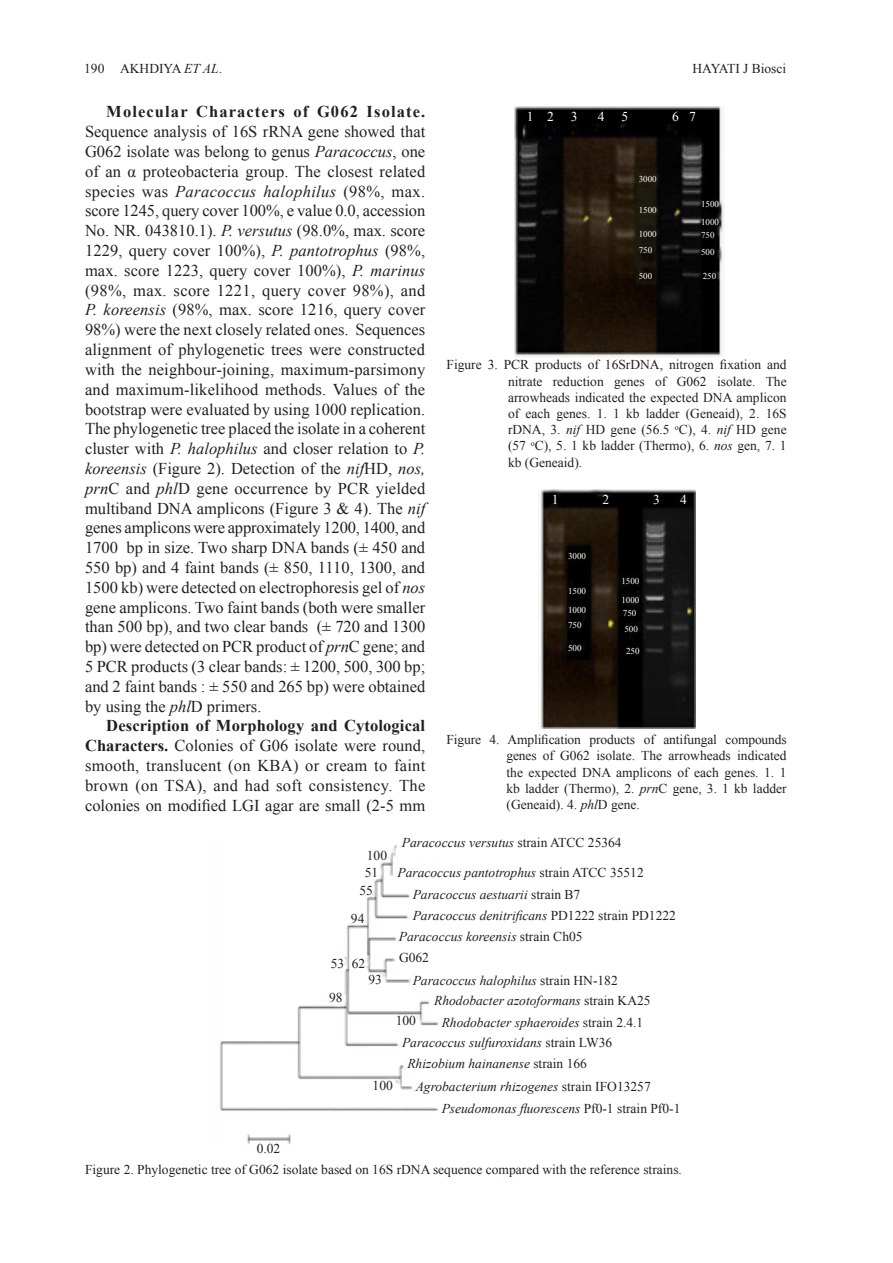
<style>
.page{position:relative;width:893px;height:1263px;background:#fff}
.page>*{position:absolute;margin:0;border:0;box-sizing:border-box;transform-origin:0 0}
.t1{font:16.5px/19.8px "Times New Roman";color:#231f20;text-align:justify}
.t2{font:13.5px/16.2px "Times New Roman";color:#231f20;text-align:justify}
.t3{font:italic 13.5px "Times New Roman";color:#231f20}
.t4{font:13.5px "Times New Roman";color:#fff}
.t5{font:9px "Times New Roman";color:#fff}
.s1{font-style:italic}
.s2{font-weight:700}
.s3{font-style:normal}
</style>
<div class="page">
<img style="left:515px;top:106px;width:209px;height:251px">
<img style="left:539px;top:490px;width:156px;height:239px">
<img style="left:219px;top:844px;width:220px;height:301px">
<p class="t2" style="left:84px;top:60px;width:139px">190 AKHDIYA <span class="s1">ET AL</span>.</p>
<p class="t2" style="left:692px;top:60px;width:95px">HAYATI J Biosci</p>
<p class="t1" style="left:85px;top:102px;width:342px;text-indent:21px"><span class="s2">Molecular Characters of G062 Isolate.<br></span>Sequence analysis of 16S rRNA gene showed that G062 isolate was belong to genus <span class="s1">Paracoccus</span>, one of an α proteobacteria group. The closest related species was <span class="s1">Paracoccus halophilus</span> (98%, max. score 1245, query cover 100%, e value 0.0, accession No. NR. 043810.1). <span class="s1">P. versutus</span> (98.0%, max. score 1229, query cover 100%), <span class="s1">P. pantotrophus</span> (98%, max. score 1223, query cover 100%), <span class="s1">P. marinus </span>(98%, max. score 1221, query cover 98%), and <span class="s1">P. koreensis</span> (98%, max. score 1216, query cover 98%) were the next closely related ones. Sequences alignment of phylogenetic trees were constructed with the neighbour-joining, maximum-parsimony and maximum-likelihood methods. Values of the bootstrap were evaluated by using 1000 replication.<br>The phylogenetic tree placed the isolate in a coherent cluster with <span class="s1">P. halophilus</span> and closer relation to <span class="s1">P. koreensis</span> (Figure 2). Detection of the <span class="s1">nif</span>HD, <span class="s1">nos, prn</span>C and <span class="s1">phl</span>D gene occurrence by PCR yielded multiband DNA amplicons (Figure 3 &amp; 4). The <span class="s1">nif </span>genes amplicons were approximately 1200, 1400, and 1700 bp in size. Two sharp DNA bands (± 450 and 550 bp) and 4 faint bands (± 850, 1110, 1300, and 1500 kb) were detected on electrophoresis gel of <span class="s1">nos </span>gene amplicons. Two faint bands (both were smaller than 500 bp), and two clear bands (± 720 and 1300 bp) were detected on PCR product of <span class="s1">prn</span>C gene; and 5 PCR products (3 clear bands: ± 1200, 500, 300 bp; and 2 faint bands : ± 550 and 265 bp) were obtained by using the <span class="s1">phl</span>D primers.</p>
<p class="t1" style="left:85px;top:716px;width:342px;text-indent:21px"><span class="s2">Description of Morphology and Cytological Characters.</span> Colonies of G06 isolate were round, smooth, translucent (on KBA) or cream to faint brown (on TSA), and had soft consistency. The colonies on modified LGI agar are small (2-5 mm</p>
<p class="t4" style="left:527px;top:108px;width:28px">1 2</p>
<p class="t4" style="left:571px;top:108px;width:8px">3</p>
<p class="t4" style="left:598px;top:108px;width:8px">4</p>
<p class="t4" style="left:621px;top:108px;width:8px">5</p>
<p class="t4" style="left:672px;top:108px;width:25px">6 7</p>
<p class="t5" style="left:639px;top:172px;width:19px">3000</p>
<p class="t5" style="left:639px;top:204px;width:19px">1500</p>
<p class="t5" style="left:639px;top:228px;width:19px">1000</p>
<p class="t5" style="left:639px;top:244px;width:15px">750</p>
<p class="t5" style="left:639px;top:270px;width:15px">500</p>
<p class="t5" style="left:701px;top:198px;width:19px">1500</p>
<p class="t5" style="left:701px;top:216px;width:19px">1000</p>
<p class="t5" style="left:701px;top:229px;width:15px">750</p>
<p class="t5" style="left:701px;top:246px;width:15px">500</p>
<p class="t5" style="left:703px;top:270px;width:15px">250</p>
<p class="t2" style="left:508px;top:357px;width:280px;text-indent:-62px">Figure 3. PCR products of 16SrDNA, nitrogen fixation and nitrate reduction genes of G062 isolate. The arrowheads indicated the expected DNA amplicon of each genes. 1. 1 kb ladder (Geneaid), 2. 16S rDNA, 3. <span class="s1">nif</span> HD gene (56.5 <sup>o</sup>C), 4. <span class="s1">nif</span> HD gene (57 <sup>o</sup>C), 5. 1 kb ladder (Thermo), 6. <span class="s1">nos</span> gen, 7. 1 kb (Geneaid).</p>
<p class="t4" style="left:552px;top:490px;width:8px">1</p>
<p class="t4" style="left:603px;top:490px;width:8px">2</p>
<p class="t4" style="left:653px;top:490px;width:8px">3</p>
<p class="t4" style="left:680px;top:490px;width:8px">4</p>
<p class="t5" style="left:568px;top:550px;width:19px">3000</p>
<p class="t5" style="left:568px;top:585px;width:19px">1500</p>
<p class="t5" style="left:568px;top:604px;width:19px">1000</p>
<p class="t5" style="left:568px;top:619px;width:15px">750</p>
<p class="t5" style="left:568px;top:642px;width:15px">500</p>
<p class="t5" style="left:621px;top:575px;width:19px">1500</p>
<p class="t5" style="left:621px;top:594px;width:19px">1000</p>
<p class="t5" style="left:623px;top:606px;width:15px">750</p>
<p class="t5" style="left:624px;top:623px;width:15px">500</p>
<p class="t5" style="left:626px;top:645px;width:15px">250</p>
<p class="t2" style="left:506px;top:731px;width:282px;text-indent:-60px">Figure 4. Amplification products of antifungal compounds genes of G062 isolate. The arrowheads indicated the expected DNA amplicons of each genes. 1. 1 kb ladder (Thermo), 2. <span class="s1">prn</span>C gene, 3. 1 kb ladder (Geneaid). 4. <span class="s1">phl</span>D gene.</p>
<p class="t3" style="left:402px;top:833px;width:221px">Paracoccus versutus <span class="s3">strain ATCC 25364</span></p>
<p class="t3" style="left:397px;top:863px;width:248px">Paracoccus pantotrophus <span class="s3">strain ATCC 35512</span></p>
<p class="t3" style="left:413px;top:885px;width:169px">Paracoccus aestuarii <span class="s3">strain B7</span></p>
<p class="t3" style="left:413px;top:906px;width:265px">Paracoccus denitrificans <span class="s3">PD1222 strain PD1222</span></p>
<p class="t3" style="left:399px;top:927px;width:185px">Paracoccus koreensis <span class="s3">strain Ch05</span></p>
<p class="t2" style="left:399px;top:949px;width:31px">G062</p>
<p class="t3" style="left:413px;top:971px;width:207px">Paracoccus halophilus <span class="s3">strain HN-182</span></p>
<p class="t3" style="left:434px;top:991px;width:218px">Rhodobacter azotoformans <span class="s3">strain KA25</span></p>
<p class="t3" style="left:442px;top:1013px;width:203px">Rhodobacter sphaeroides <span class="s3">strain 2.4.1</span></p>
<p class="t3" style="left:402px;top:1033px;width:212px">Paracoccus sulfuroxidans <span class="s3">strain LW36</span></p>
<p class="t3" style="left:407px;top:1054px;width:181px">Rhizobium hainanense <span class="s3">strain 166</span></p>
<p class="t3" style="left:416px;top:1077px;width:237px">Agrobacterium rhizogenes <span class="s3">strain IFO13257</span></p>
<p class="t3" style="left:442px;top:1099px;width:240px">Pseudomonas fluorescens <span class="s3">Pf0-1 strain Pf0-1</span></p>
<p class="t2" style="left:367px;top:847px;width:22px">100</p>
<p class="t2" style="left:365px;top:864px;width:15px">51</p>
<p class="t2" style="left:360px;top:882px;width:15px">55</p>
<p class="t2" style="left:351px;top:910px;width:15px">94</p>
<p class="t2" style="left:331px;top:955px;width:15px">53</p>
<p class="t2" style="left:352px;top:955px;width:15px">62</p>
<p class="t2" style="left:368px;top:971px;width:15px">93</p>
<p class="t2" style="left:329px;top:989px;width:15px">98</p>
<p class="t2" style="left:396px;top:1012px;width:22px">100</p>
<p class="t2" style="left:373px;top:1078px;width:22px">100</p>
<p class="t2" style="left:257px;top:1140px;width:25px">0.02</p>
<p class="t2" style="left:85px;top:1161px;width:598px">Figure 2. Phylogenetic tree of G062 isolate based on 16S rDNA sequence compared with the reference strains.</p>
</div>
